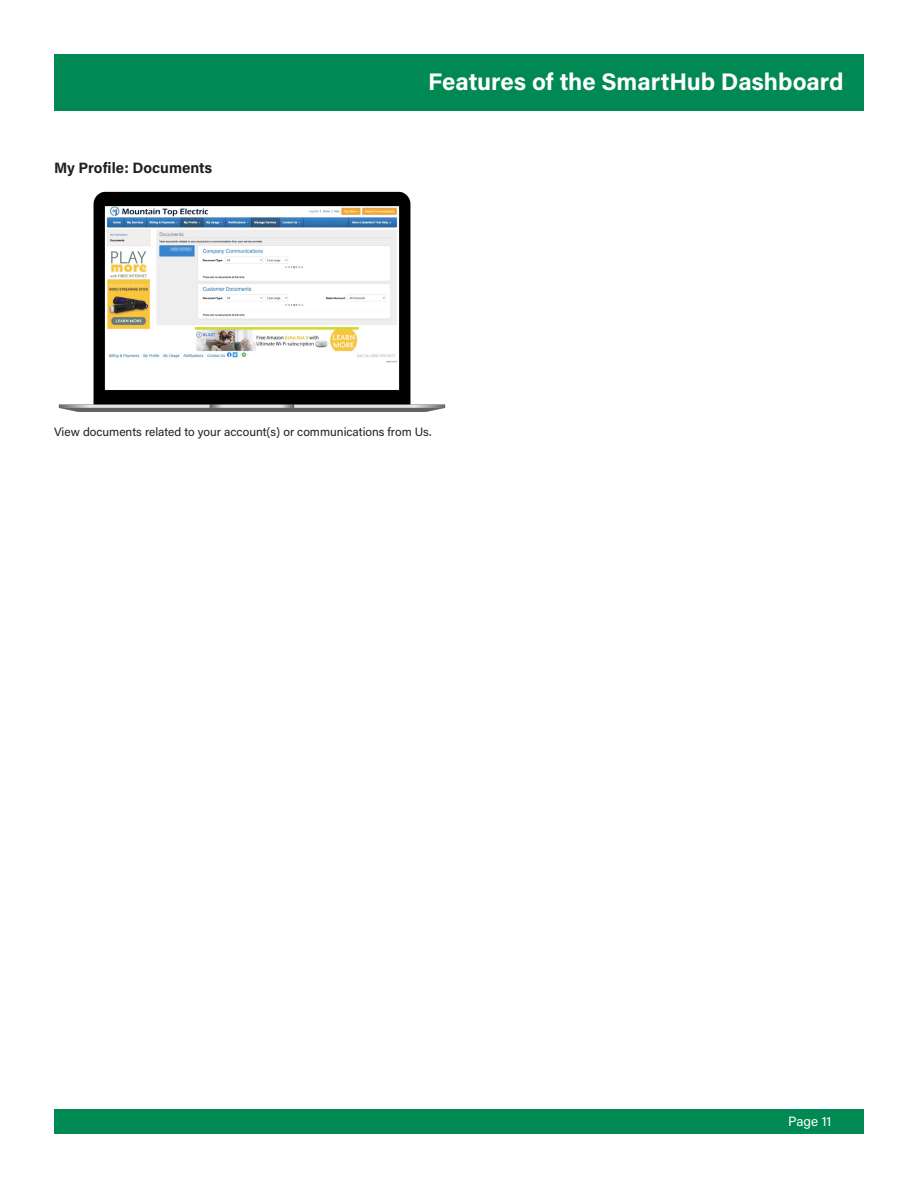
<style>
.page{position:relative;width:918px;height:1188px;background:#fff}
.page>*{position:absolute;margin:0;border:0;box-sizing:border-box;transform-origin:0 0}
.t1{font:700 24px "Acumin Pro";color:#fff}
.t2{font:700 15px "Acumin Pro";color:#231f20}
.t3{font:13.5px "Acumin Pro";letter-spacing:-.01em;color:#fff}
.t4{font:12px "Acumin Pro";color:#231f20}
</style>
<div class="page">
<img style="left:58px;top:191px;width:388px;height:221px">
<div style="left:54px;top:1109px;width:810px;height:25px;background:#008953"></div>
<div style="left:54px;top:54px;width:810px;height:56px;background:#008953"></div>
<p class="t2" style="left:54px;top:157px;width:160px">My Profile: Documents</p>
<h1 class="t1" style="left:428px;top:65px;width:417px">Features of the SmartHub Dashboard</h1>
<p class="t4" style="left:54px;top:424px;width:379px">View documents related to your account(s) or communications from Us.</p>
<p class="t3" style="left:788px;top:1112px;width:44px">Page 11</p>
</div>
